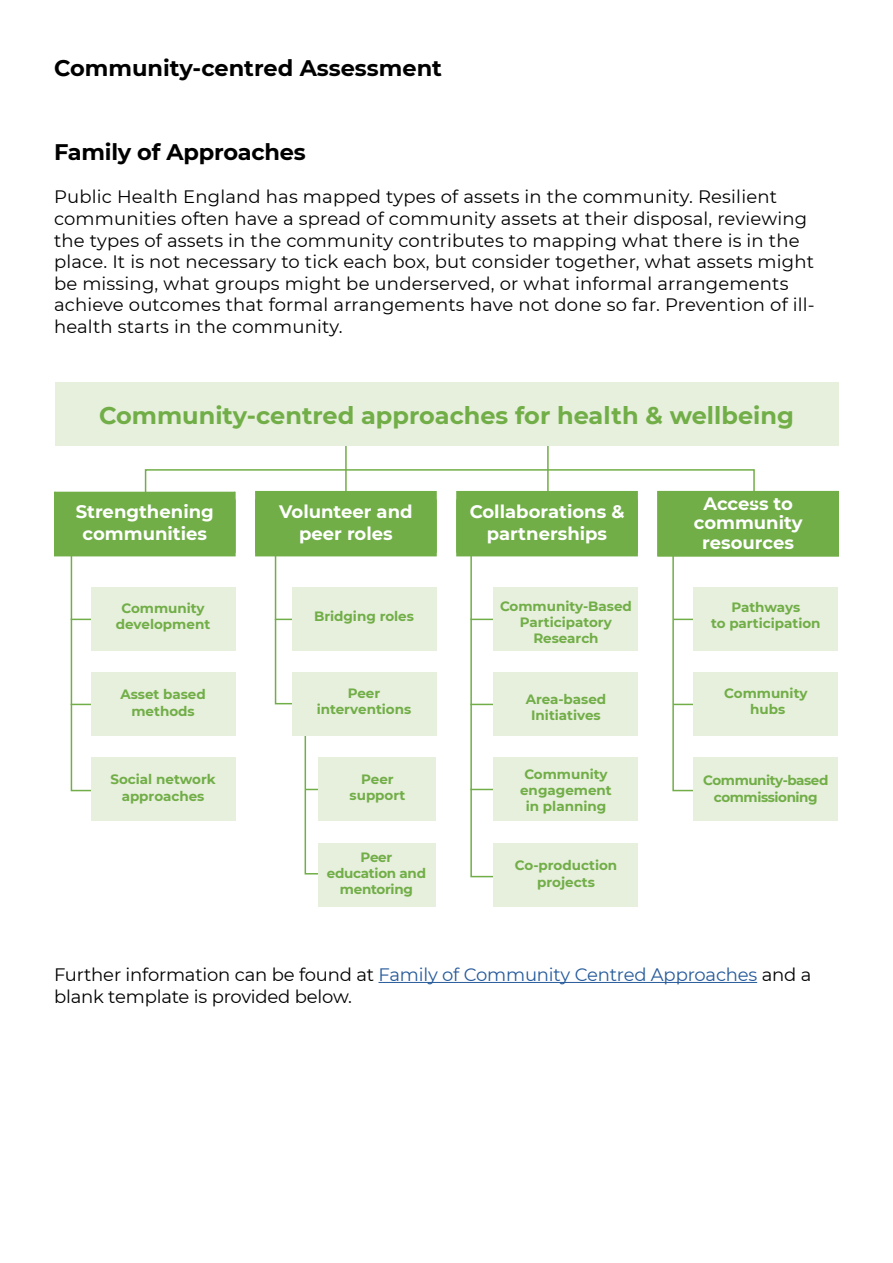
<style>
.page{position:relative;width:893px;height:1263px;background:#fff}
.page>*{position:absolute;margin:0;border:0;box-sizing:border-box;transform-origin:0 0}
.t1{font:700 24px "Montserrat";color:#71ae47}
.t2{font:700 22.5px "Montserrat";letter-spacing:-.005em;color:#000}
.t3{font:18px/21.6px "Montserrat";letter-spacing:.01em;color:#000}
.t4{font:700 18px/21.6px "Montserrat";color:#fff;text-align:center}
.t5{font:18px "Montserrat";letter-spacing:-.01em;color:#000}
.t6{font:700 13.5px/16.2px "Montserrat";color:#71ae47;text-align:center}
.t7{font:700 13.5px/16.2px "Montserrat";letter-spacing:-.03em;color:#71ae47;text-align:center}
.t8{font:700 13.5px/16.2px "Montserrat";letter-spacing:-.02em;color:#71ae47;text-align:center}
.s1{color:#275b9b}
</style>
<div class="page">
<div style="left:470px;top:511px;width:37px;height:366px;border:2px solid #71ae47"></div>
<hr style="left:378px;top:982px;width:379px;height:1px;background:#275b9b">
<div style="left:71px;top:511px;width:36px;height:280px;border:2px solid #71ae47"></div>
<hr style="left:275px;top:619px;width:38px;height:1px;background:#71ae47">
<hr style="left:673px;top:619px;width:37px;height:1px;background:#71ae47">
<hr style="left:673px;top:704px;width:37px;height:1px;background:#71ae47">
<div style="left:672px;top:511px;width:37px;height:280px;border:2px solid #71ae47"></div>
<hr style="left:71px;top:619px;width:35px;height:1px;background:#71ae47">
<hr style="left:470px;top:619px;width:38px;height:1px;background:#71ae47">
<hr style="left:71px;top:704px;width:35px;height:1px;background:#71ae47">
<hr style="left:470px;top:704px;width:38px;height:1px;background:#71ae47">
<hr style="left:470px;top:789px;width:38px;height:1px;background:#71ae47">
<div style="left:275px;top:511px;width:36px;height:193px;border:2px solid #71ae47"></div>
<div style="left:305px;top:681px;width:36px;height:193px;border:2px solid #71ae47"></div>
<hr style="left:345px;top:441px;width:2px;height:51px;background:#71ae47">
<hr style="left:547px;top:441px;width:2px;height:51px;background:#71ae47">
<div style="left:55px;top:382px;width:783px;height:64px;background:#e7efdd"></div>
<div style="left:54px;top:491px;width:182px;height:65px;background:#71ae47;border:2px solid #71ae47"></div>
<div style="left:91px;top:587px;width:144px;height:64px;background:#e7efdd"></div>
<div style="left:494px;top:587px;width:144px;height:64px;background:#e7efdd"></div>
<div style="left:694px;top:587px;width:144px;height:64px;background:#e7efdd"></div>
<div style="left:292px;top:587px;width:144px;height:64px;background:#e7efdd"></div>
<div style="left:91px;top:672px;width:144px;height:64px;background:#e7efdd"></div>
<div style="left:494px;top:672px;width:144px;height:64px;background:#e7efdd"></div>
<div style="left:694px;top:672px;width:144px;height:64px;background:#e7efdd"></div>
<div style="left:292px;top:672px;width:144px;height:64px;background:#e7efdd"></div>
<div style="left:91px;top:757px;width:144px;height:64px;background:#e7efdd"></div>
<div style="left:494px;top:757px;width:144px;height:64px;background:#e7efdd"></div>
<div style="left:494px;top:842px;width:144px;height:64px;background:#e7efdd"></div>
<div style="left:694px;top:757px;width:144px;height:64px;background:#e7efdd"></div>
<div style="left:319px;top:757px;width:117px;height:64px;background:#e7efdd"></div>
<div style="left:319px;top:842px;width:117px;height:64px;background:#e7efdd"></div>
<div style="left:255px;top:491px;width:182px;height:65px;background:#71ae47"></div>
<div style="left:456px;top:491px;width:182px;height:65px;background:#71ae47"></div>
<div style="left:657px;top:491px;width:182px;height:65px;background:#71ae47"></div>
<div style="left:145px;top:469px;width:610px;height:36px;border:2px solid #71ae47"></div>
<p class="t2" style="left:54px;top:52px;width:390px">Community-centred Assessment</p>
<p class="t2" style="left:54px;top:136px;width:253px">Family of Approaches</p>
<p class="t3" style="left:54px;top:186px;width:762px">Public Health England has mapped types of assets in the community. Resilient communities often have a spread of community assets at their disposal, reviewing the types of assets in the community contributes to mapping what there is in the place. It is not necessary to tick each box, but consider together, what assets might be missing, what groups might be underserved, or what informal arrangements achieve outcomes that formal arrangements have not done so far. Prevention of ill&shy;health starts in the community.</p>
<p class="t1" style="left:99px;top:398px;width:696px">Community-centred approaches for health &amp; wellbeing</p>
<p class="t4" style="left:76px;top:500px;width:140px">Strengthening</p>
<p class="t4" style="left:83px;top:522px;width:126px">communities</p>
<p class="t4" style="left:279px;top:500px;width:135px">Volunteer and peer roles</p>
<p class="t4" style="left:470px;top:500px;width:156px">Collaborations &amp; partnerships</p>
<p class="t4" style="left:703px;top:492px;width:91px">Access to</p>
<p class="t4" style="left:694px;top:511px;width:110px">community</p>
<p class="t4" style="left:702px;top:531px;width:93px">resources</p>
<p class="t6" style="left:121px;top:600px;width:85px">Community</p>
<p class="t6" style="left:116px;top:616px;width:96px">development</p>
<p class="t6" style="left:314px;top:607px;width:101px">Bridging roles</p>
<p class="t6" style="left:500px;top:597px;width:133px">Community-Based<br>Participatory</p>
<p class="t6" style="left:533px;top:630px;width:67px">Research</p>
<p class="t6" style="left:731px;top:599px;width:70px">Pathways</p>
<p class="t6" style="left:711px;top:615px;width:111px">to participation</p>
<p class="t6" style="left:120px;top:686px;width:87px">Asset based</p>
<p class="t6" style="left:131px;top:702px;width:65px">methods</p>
<p class="t6" style="left:348px;top:685px;width:34px">Peer</p>
<p class="t6" style="left:317px;top:701px;width:96px">interventions</p>
<p class="t6" style="left:526px;top:690px;width:82px">Area-based</p>
<p class="t6" style="left:531px;top:706px;width:71px">Initiatives</p>
<p class="t6" style="left:724px;top:685px;width:85px">Community</p>
<p class="t6" style="left:750px;top:701px;width:37px">hubs</p>
<p class="t6" style="left:110px;top:771px;width:107px">Social network</p>
<p class="t6" style="left:122px;top:787px;width:84px">approaches</p>
<p class="t6" style="left:361px;top:770px;width:34px">Peer</p>
<p class="t6" style="left:350px;top:786px;width:57px">support</p>
<p class="t6" style="left:524px;top:765px;width:85px">Community</p>
<p class="t6" style="left:520px;top:782px;width:93px">engagement</p>
<p class="t6" style="left:526px;top:798px;width:82px">in planning</p>
<p class="t7" style="left:703px;top:772px;width:127px">Community-based commissioning</p>
<p class="t6" style="left:361px;top:848px;width:33px">Peer</p>
<p class="t8" style="left:327px;top:864px;width:101px">education and mentoring</p>
<p class="t6" style="left:515px;top:857px;width:104px">Co-production</p>
<p class="t6" style="left:537px;top:873px;width:59px">projects</p>
<p class="t5" style="left:54px;top:962px;width:759px">Further information can be found at <span class="s1">Family of Community Centred Approaches</span> and a</p>
<p class="t5" style="left:54px;top:984px;width:299px">blank template is provided below.</p>
</div>
